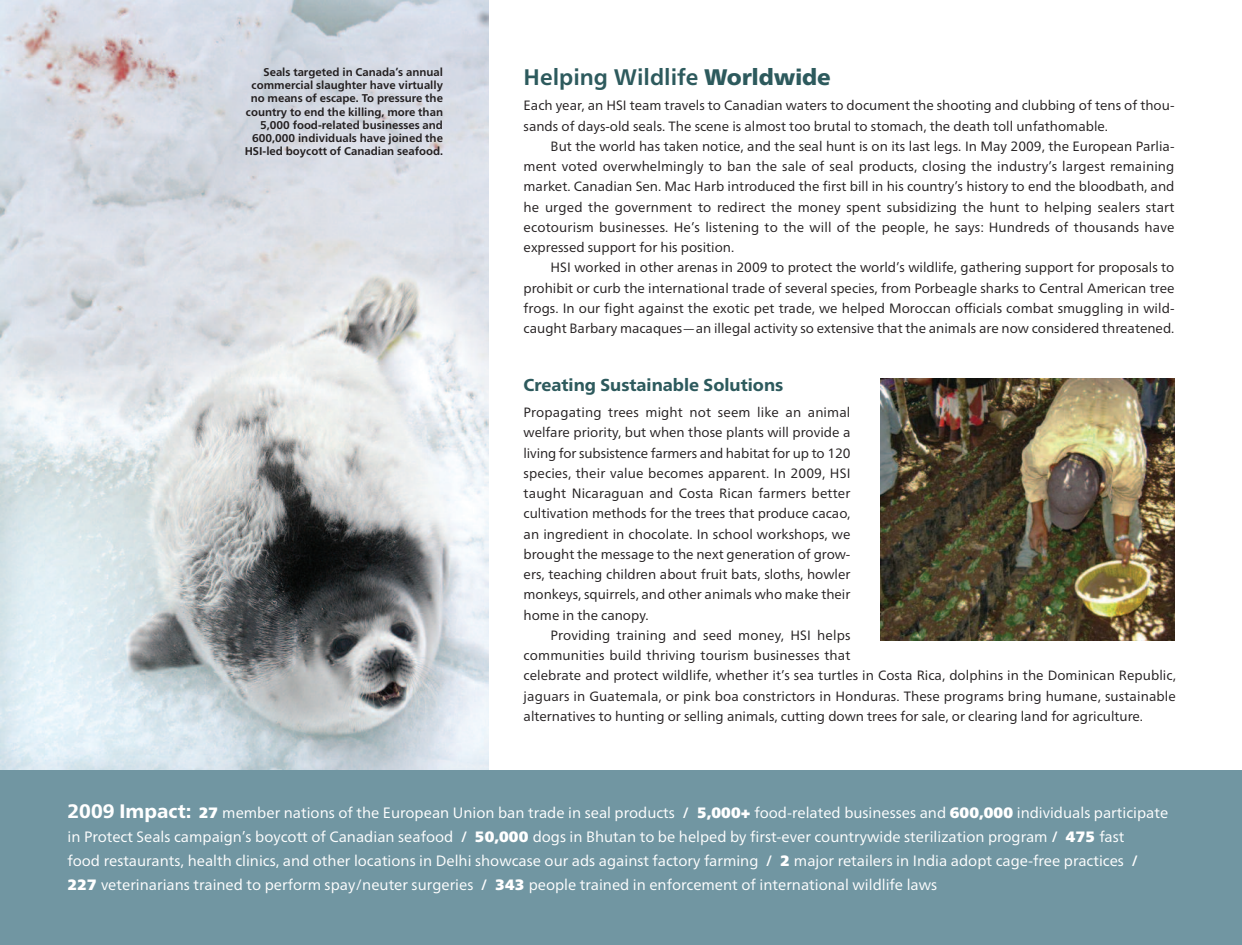
<style>
.page{position:relative;width:1242px;height:945px;background:#fff}
.page>*{position:absolute;margin:0;border:0;box-sizing:border-box;transform-origin:0 0}
.t1{font:700 22.5px "Frutiger Neue LT Pro";color:#2d5a5d}
.t2{font:800 17.25px "Frutiger Neue LT Pro";color:#2d5a5d}
.t3{font:15px/24px "Frutiger Neue LT Pro";color:#fff}
.t4{font:13.5px/20.2px "Frutiger Neue LT Pro";color:#231f20;text-align:justify}
.t5{font:700 11.25px/13.2px "Frutiger Neue LT Pro";color:#231f20;text-align:right}
.s1{font-weight:900}
.s2{font-weight:800;font-size:19.5px}
.s3{font-family:"Frutiger Neue LT Pro X Black"}
.s4{font-weight:500}
</style>
<div class="page">
<img style="left:0;top:0;width:488px;height:770px">
<img style="left:880px;top:378px;width:294px;height:262px">
<div style="left:0;top:770px;width:1242px;height:175px;background:#7196a2"></div>
<p class="t5" style="left:245px;top:67px;width:200px">Seals targeted in Canada’s annual commercial slaughter have virtually no means of escape. To pressure the country to end the killing, more than 5,000 food-related businesses and 600,000 individuals have joined the HSI-led boycott of Canadian seafood.</p>
<h1 class="t1" style="left:524px;top:69px;width:309px">Helping Wildlife <span class="s1">Worldwide</span></h1>
<p class="t4" style="left:524px;top:97px;width:652px">Each year, an HSI team travels to Canadian waters to document the shooting and clubbing of tens of thou&shy;sands of days-old seals. The scene is almost too brutal to stomach, the death toll unfathomable.</p>
<p class="t4" style="left:524px;top:137px;width:652px;text-indent:27px">But the world has taken notice, and the seal hunt is on its last legs. In May 2009, the European parlia&shy;ment voted overwhelmingly to ban the sale of seal products, closing the industry’s largest remaining market. Canadian Sen. Mac Harb introduced the first bill in his country’s history to end the bloodbath, and he urged the government to redirect the money spent subsidizing the hunt to helping sealers start ecotourism businesses. He’s listening to the will of the people, he says: Hundreds of thousands have expressed support for his position.</p>
<p class="t4" style="left:524px;top:259px;width:652px;text-indent:27px">HSI worked in other arenas in 2009 to protect the world’s wildlife, gathering support for proposals to prohibit or curb the international trade of several species, from porbeagle sharks to Central American tree frogs. In our fight against the exotic pet trade, we helped Moroccan officials combat smuggling in wild&shy;caught Barbary macaques—an illegal activity so extensive that the animals are now considered threatened.</p>
<p class="t2" style="left:524px;top:379px;width:261px">Creating Sustainable Solutions</p>
<p class="t4" style="left:524px;top:404px;width:328px">propagating trees might not seem like an animal welfare priority, but when those plants will provide a living for subsistence farmers and habitat for up to 120 species, their value becomes apparent. In 2009, HSI taught Nicaraguan and Costa Rican farmers better cultivation methods for the trees that produce cacao, an ingredient in chocolate. In school workshops, we brought the message to the next generation of grow&shy;ers, teaching children about fruit bats, sloths, howler monkeys, squirrels, and other animals who make their home in the canopy.</p>
<p class="t4" style="left:524px;top:626px;width:654px;text-align:left;text-indent:27px">providing training and seed money, HSI helps<br>communities build thriving tourism businesses that<br>celebrate and protect wildlife, whether it’s sea turtles in Costa Rica, dolphins in the Dominican Republic, jaguars in Guatemala, or pink boa constrictors in Honduras. These programs bring humane, sustainable alternatives to hunting or selling animals, cutting down trees for sale, or clearing land for agriculture.</p>
<p class="t3" style="left:68px;top:802px;width:1102px"><span class="s2">2009 Impact:</span> <span class="s3">27</span> member nations of the European Union ban trade in seal products <span class="s4">/</span> <span class="s3">5,000+</span> food-related businesses and <span class="s3">600,000</span> individuals participate in protect Seals campaign’s boycott of Canadian seafood <span class="s4">/</span> <span class="s3">50,000</span> dogs in Bhutan to be helped by first-ever countrywide sterilization program <span class="s4">/</span> <span class="s3">475</span> fast<br>food restaurants, health clinics, and other locations in Delhi showcase our ads against factory farming <span class="s4">/</span> <span class="s3">2</span> major retailers in India adopt cage-free practices <span class="s4">/ </span><span class="s3">227</span> veterinarians trained to perform spay/neuter surgeries <span class="s4">/</span> <span class="s3">343</span> people trained in enforcement of international wildlife laws</p>
</div>
